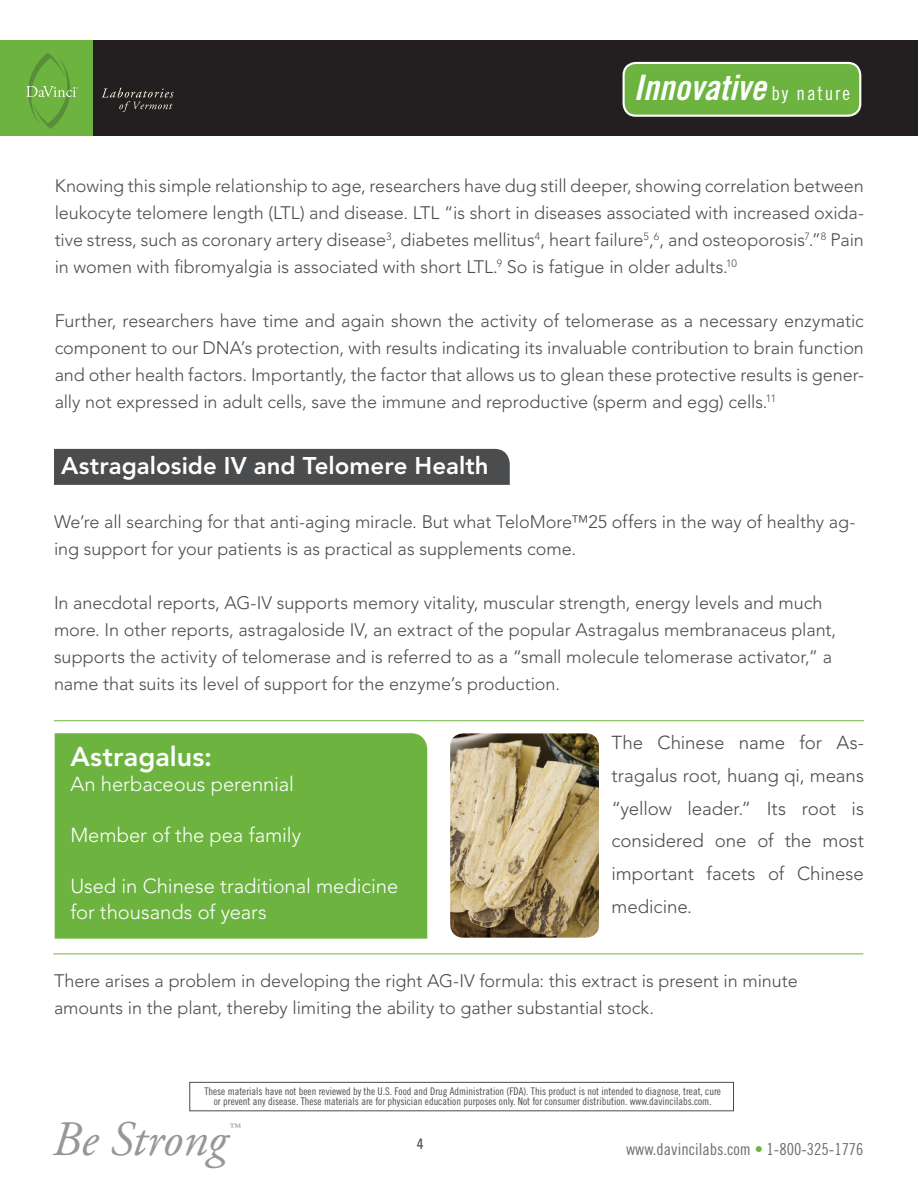
<style>
.page{position:relative;width:918px;height:1188px;background:#fff}
.page>*{position:absolute;margin:0;border:0;box-sizing:border-box;transform-origin:0 0}
.t1{font:italic 49.5px "Adobe Garamond Pro";letter-spacing:-.005em;color:#95979a}
.t2{font:35.1px "Trade Gothic Bold Cond Twenty Obl";color:#fff}
.t3{font:800 27px "Avenir";letter-spacing:.005em;color:#fff}
.t4{font:800 24px "Avenir";color:#fff}
.t5{font:italic 21.9px "Adobe Garamond Pro";color:#95979a}
.t6{font:300 20.25px/25.5px "Avenir";color:#fff}
.t7{font:300 18.75px/32.7px "Avenir";color:#4b4c4d;text-align:justify}
.t8{font:300 18px/27px "Avenir";color:#4b4c4d}
.t9{font:16.5px "Trade Gothic Cond Eighteen";color:#6c6d70}
.t10{font:condensed 15px "Univers";color:#4b4c4d}
.t11{font:10.5px/10.5px "Trade Gothic Cond Eighteen";color:#4b4c4d;text-align:center}
.s1{font-family:"Trade Gothic Cond Eighteen";font-size:19.35px}
.s2{color:#6cb43f}
</style>
<div class="page">
<div style="left:54px;top:449px;width:456px;height:36px;background:#4b4c4d"></div>
<div style="left:0;top:40px;width:94px;height:96px;background:#6cb43f"></div>
<div style="left:93px;top:40px;width:825px;height:96px;background:#231f20"></div>
<svg style="left:26px;top:53px;width:52px;height:76px"></svg>
<svg style="left:102px;top:88px;width:72px;height:24px"></svg>
<div style="left:624px;top:63px;width:236px;height:53px;background:#6cb43f;border-radius:12px"></div>
<div style="left:623px;top:62px;width:238px;height:55px;border:2px solid #fff;border-radius:12px"></div>
<div style="left:189px;top:1082px;width:545px;height:29px;border:1px solid #4b4c4d"></div>
<div style="left:55px;top:733px;width:372px;height:206px;background:#6cb43f"></div>
<img style="left:450px;top:733px;width:149px;height:205px">
<hr style="left:54px;top:720px;width:810px;height:1px;background:#6cb43f">
<hr style="left:53px;top:954px;width:810px;height:1px;background:#6cb43f">
<h2 class="t2" style="left:634px;top:66px;width:218px">Innovative <span class="s1">by nature</span></h2>
<p class="t8" style="left:55px;top:172px;width:811px;text-align:justify">Knowing this simple relationship to age, researchers have dug still deeper, showing correlation between leukocyte telomere length (LTL) and disease. LTL “is short in diseases associated with increased oxida&shy;tive stress, such as coronary artery disease<sup>3</sup>, diabetes mellitus<sup>4</sup>, heart failure<sup>5</sup>,<sup>6</sup>, and osteoporosis<sup>7</sup>.”<sup>8</sup> Pain in women with fibromyalgia is associated with short LTL.<sup>9</sup> So is fatigue in older adults.<sup>10</sup></p>
<p class="t8" style="left:55px;top:307px;width:811px;text-align:justify">Further, researchers have time and again shown the activity of telomerase as a necessary enzymatic component to our DNA’s protection, with results indicating its invaluable contribution to brain function and other health factors. Importantly, the factor that allows us to glean these protective results is gener&shy;ally not expressed in adult cells, save the immune and reproductive (sperm and egg) cells.<sup>11</sup></p>
<h3 class="t4" style="left:61px;top:451px;width:429px">Astragaloside IV and Telomere Health</h3>
<p class="t8" style="left:54px;top:508px;width:803px">We’re all searching for that anti-aging miracle. But what TeloMore™25 offers in the way of healthy ag&shy;ing support for your patients is as practical as supplements come.</p>
<p class="t8" style="left:54px;top:589px;width:784px">In anecdotal reports, AG-IV supports memory vitality, muscular strength, energy levels and much more. In other reports, astragaloside IV, an extract of the popular Astragalus membranaceus plant, supports the activity of telomerase and is referred to as a “small molecule telomerase activator,” a name that suits its level of support for the enzyme’s production.</p>
<h3 class="t3" style="left:70px;top:740px;width:143px">Astragalus:</h3>
<p class="t6" style="left:70px;top:772px;width:225px">An herbaceous perennial</p>
<p class="t6" style="left:70px;top:823px;width:232px">Member of the pea family</p>
<p class="t6" style="left:70px;top:874px;width:330px">Used in Chinese traditional medicine for thousands of years</p>
<p class="t7" style="left:612px;top:726px;width:254px">The Chinese name for As&shy;tragalus root, huang qi, means “yellow leader.” Its root is considered one of the most important facets of Chinese medicine.</p>
<p class="t8" style="left:54px;top:967px;width:745px">There arises a problem in developing the right AG-IV formula: this extract is present in minute amounts in the plant, thereby limiting the ability to gather substantial stock.</p>
<p class="t11" style="left:204px;top:1086px;width:518px">These materials have not been reviewed by the U.S. Food and Drug Administration (FDA). This product is not intended to diagnose, treat, cure or prevent any disease. These materials are for physician education purposes only. Not for consumer distribution. www.davincilabs.com.</p>
<h1 class="t1" style="left:52px;top:1109px;width:176px">Be Strong</h1>
<p class="t5" style="left:227px;top:1118px;width:14px">™</p>
<p class="t10" style="left:417px;top:1134px;width:8px">4</p>
<p class="t9" style="left:626px;top:1139px;width:239px">www.davincilabs.com <span class="s2">•</span> 1-800-325-1776</p>
</div>
